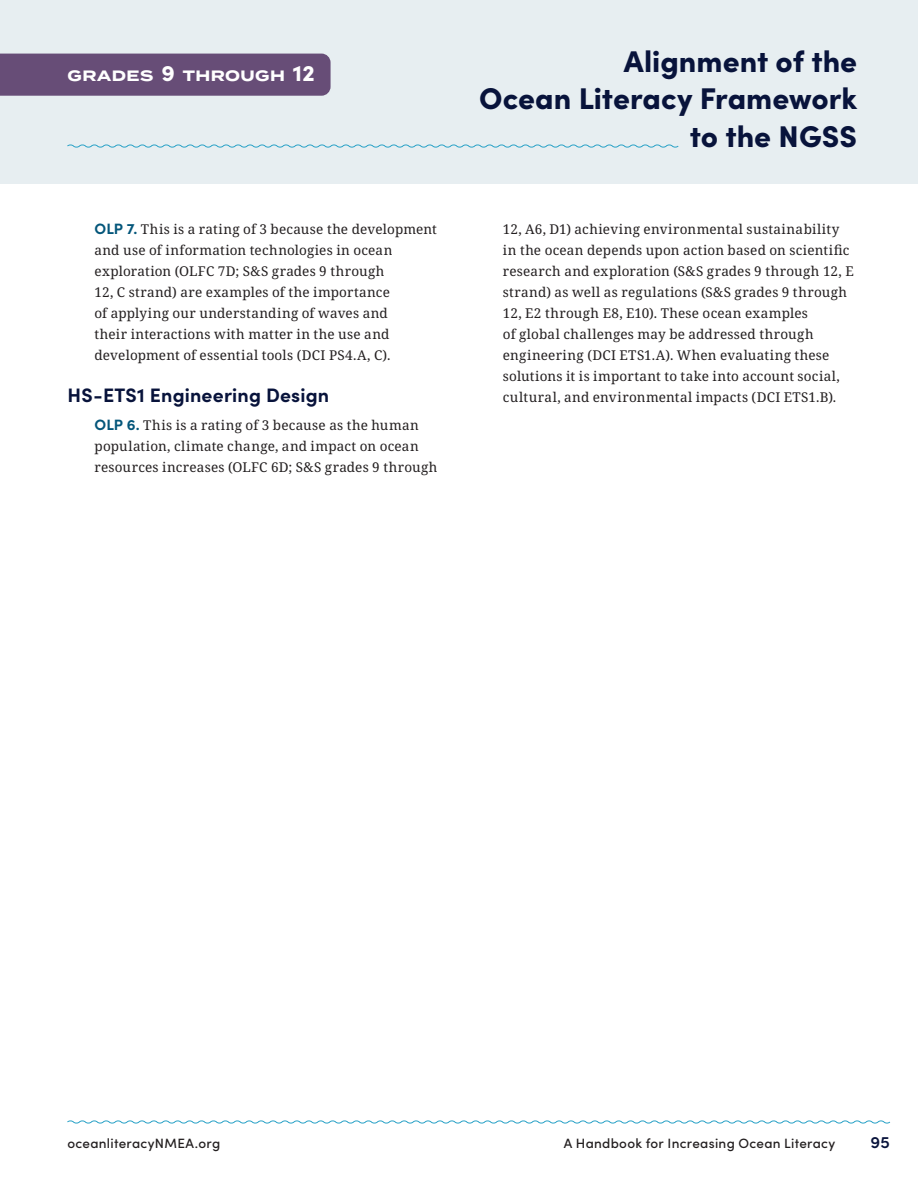
<style>
.page{position:relative;width:918px;height:1188px;background:#fff}
.page>*{position:absolute;margin:0;border:0;box-sizing:border-box;transform-origin:0 0}
.t1{font:900 30px/37.5px "Sofia Pro";color:#08133b;text-align:right}
.H6_NGSS_dark_blue_sp{font:700 19.5px "Sofia Pro";letter-spacing:.01em;color:#08133b}
.t2{font:600 16.5px "Sofia Pro";color:#08133b}
.t3{font:700 15px "Termina";letter-spacing:.025em;color:#fff}
.P_Indented_Medium_NG{font:13.5px/21px "Noto Serif";letter-spacing:.015em;color:#231f20}
.t4{font:500 13.5px "Sofia Pro";letter-spacing:.02em;color:#231f20}
.s1{font-family:"Sofia Pro";font-weight:900;font-size:22.5px}
.s2{font-family:"Sofia Pro";font-weight:700;font-size:15px;color:#04567a}
</style>
<div class="page">
<div style="left:0;top:0;width:918px;height:184px;background:#e7eef1"></div>
<svg style="left:67px;top:1120px;width:824px;height:4px"></svg>
<svg style="left:67px;top:144px;width:612px;height:4px"></svg>
<div style="left:0;top:54px;width:331px;height:42px;background:#674d77"></div>
<p class="t3" style="left:68px;top:65px;width:249px">GRADES <span class="s1">9</span> THROUGH <span class="s1">12</span></p>
<p class="P_Indented_Medium_NG" style="left:94px;top:219px;width:344px"><span class="s2">OLP 7.</span> This is a rating of 3 because the development and use of information technologies in ocean exploration (OLFC 7D; S&amp;S grades 9 through<br>12, C strand) are examples of the importance<br>of applying our understanding of waves and<br>their interactions with matter in the use and development of essential tools (DCI PS4.A, C).</p>
<h6 class="H6_NGSS_dark_blue_sp" style="left:68px;top:381px;width:263px">HS-ETS1 Engineering Design</h6>
<p class="P_Indented_Medium_NG" style="left:94px;top:415px;width:345px"><span class="s2">OLP 6.</span> This is a rating of 3 because as the human population, climate change, and impact on ocean resources increases (OLFC 6D; S&amp;S grades 9 through</p>
<h1 class="t1" style="left:479px;top:40px;width:380px">Alignment of the<br>Ocean Literacy Framework to the NGSS</h1>
<p class="P_Indented_Medium_NG" style="left:503px;top:219px;width:352px">12, A6, D1) achieving environmental sustainability in the ocean depends upon action based on scientific research and exploration (S&amp;S grades 9 through 12, E strand) as well as regulations (S&amp;S grades 9 through 12, E2 through E8, E10). These ocean examples<br>of global challenges may be addressed through engineering (DCI ETS1.A). When evaluating these solutions it is important to take into account social, cultural, and environmental impacts (DCI ETS1.B).</p>
<p class="t4" style="left:68px;top:1133px;width:154px">oceanliteracyNMEA.org</p>
<p class="t4" style="left:564px;top:1133px;width:273px">A Handbook for Increasing Ocean Literacy</p>
<p class="t2" style="left:871px;top:1130px;width:21px">95</p>
</div>
